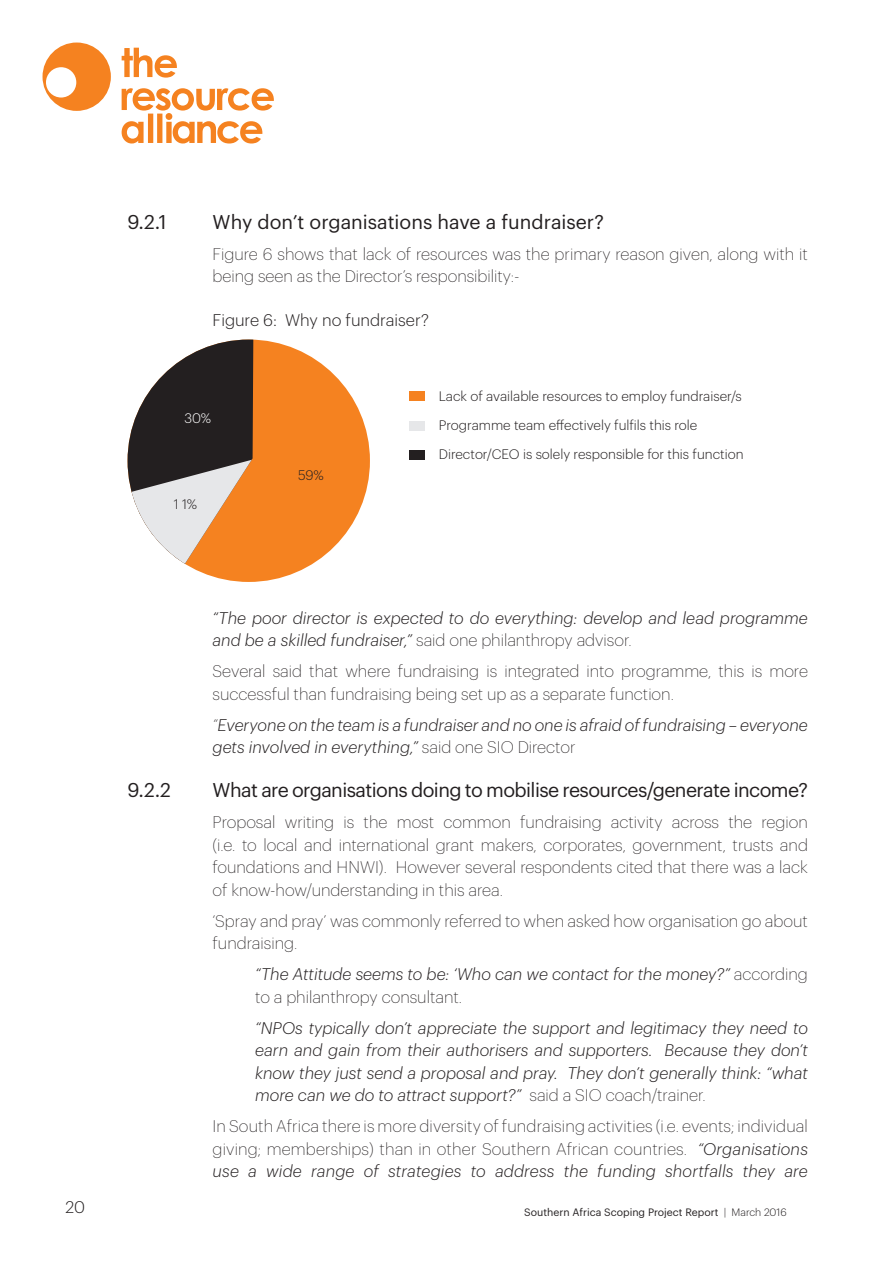
<style>
.page{position:relative;width:893px;height:1263px;background:#fff}
.page>*{position:absolute;margin:0;border:0;box-sizing:border-box;transform-origin:0 0}
.t1{font:19.5px "Graphik";letter-spacing:-.03em;color:#231f20}
.t2{font:19.5px "Graphik";color:#231f20}
.t3{font:200 16.5px/22.5px "Graphik";color:#231f20}
.t4{font:italic 300 16.5px/22.5px "Graphik";color:#231f20}
.t5{font:300 16.5px "Graphik";color:#231f20}
.t6{font:300 13.5px/29px "Graphik";color:#231f20}
.t7{font:300 13.5px "Graphik";color:#fff}
.t8{font:10.5px "Graphik";color:#231f20}
.s1{font-weight:200;font-style:normal}
.s2{font-weight:200}
.s3{font-weight:300;font-style:italic}
.s4{font-weight:300}
</style>
<div class="page">
<div style="left:128px;top:340px;width:242px;height:242px;background:#f58220;border-radius:50%"></div>
<svg style="left:128px;top:340px;width:125px;height:231px"></svg>
<div style="left:409px;top:391px;width:15px;height:10px;background:#f58220"></div>
<div style="left:409px;top:421px;width:15px;height:10px;background:#e6e7e9"></div>
<div style="left:409px;top:450px;width:15px;height:10px;background:#231f20"></div>
<svg style="left:122px;top:48px;width:55px;height:30px"></svg>
<svg style="left:122px;top:88px;width:152px;height:56px"></svg>
<div style="left:43px;top:43px;width:68px;height:68px;background:#f58220;border-radius:50%"></div>
<div style="left:46px;top:67px;width:30px;height:31px;background:#fff;border-radius:50%"></div>
<p class="t5" style="left:65px;top:1195px;width:21px">20</p>
<p class="t1" style="left:128px;top:207px;width:41px">9.2.1</p>
<p class="t2" style="left:213px;top:207px;width:393px">Why don’t organisations have a fundraiser?</p>
<p class="t3" style="left:213px;top:241px;width:597px">Figure 6 shows that lack of resources was the primary reason given, along with it being seen as the Director’s responsibility:-</p>
<p class="t5" style="left:213px;top:308px;width:218px">Figure 6: Why no fundraiser?</p>
<p class="t7" style="left:184px;top:408px;width:28px">30%</p>
<p class="t6" style="left:174px;top:489px;width:25px">1 1%</p>
<p class="t6" style="left:298px;top:460px;width:27px">59%</p>
<p class="t6" style="left:439px;top:381px;width:306px">Lack of available resources to employ fundraiser/s<br>Programme team effectively fulfils this role<br>Director/CEO is solely responsible for this function</p>
<p class="t4" style="left:213px;top:605px;width:597px">“The poor director is expected to do everything: develop and lead programme and be a skilled fundraiser,” <span class="s1">said one philanthropy advisor.</span></p>
<p class="t3" style="left:213px;top:659px;width:597px">Several said that where fundraising is integrated into programme, this is more successful than fundraising being set up as a separate function.</p>
<p class="t4" style="left:213px;top:712px;width:597px"><span class="s2">“</span>Everyone on the team is a fundraiser and no one is afraid of fundraising – everyone gets involved in everything,” <span class="s1">said one SIO Director</span></p>
<p class="t1" style="left:128px;top:775px;width:45px">9.2.2</p>
<p class="t1" style="left:213px;top:775px;width:597px">What are organisations doing to mobilise resources/generate income?</p>
<p class="t3" style="left:213px;top:809px;width:597px;text-align:justify">Proposal writing is the most common fundraising activity across the region (i.e. to local and international grant makers, corporates, government, trusts and foundations and HNWI). However several respondents cited that there was a lack of know-how/understanding in this area.</p>
<p class="t3" style="left:213px;top:908px;width:597px">‘Spray and pray’ was commonly referred to when asked how organisation go about fundraising.</p>
<p class="t4" style="left:255px;top:961px;width:554px">“The Attitude seems to be: ‘Who can we contact for the money?” <span class="s1">according to a philanthropy consultant.</span></p>
<p class="t4" style="left:255px;top:1015px;width:554px;text-align:justify">“NPOs typically don’t appreciate the support and legitimacy they need to earn and gain from their authorisers and supporters. Because they don’t know they just send a proposal and pray. They don’t generally think: “what more can we do to attract support?” <span class="s1">said a SIO coach/trainer.</span></p>
<p class="t3" style="left:213px;top:1114px;width:597px;text-align:justify">In South Africa there is more diversity of fundraising activities (i.e. events; individual giving; memberships) than in other Southern African countries. <span class="s3">“Organisations use a wide range of strategies to address the funding shortfalls they are</span></p>
<p class="t8" style="left:524px;top:1204px;width:264px">Southern Africa Scoping Project Report <span class="s4">| March 2016</span></p>
</div>
